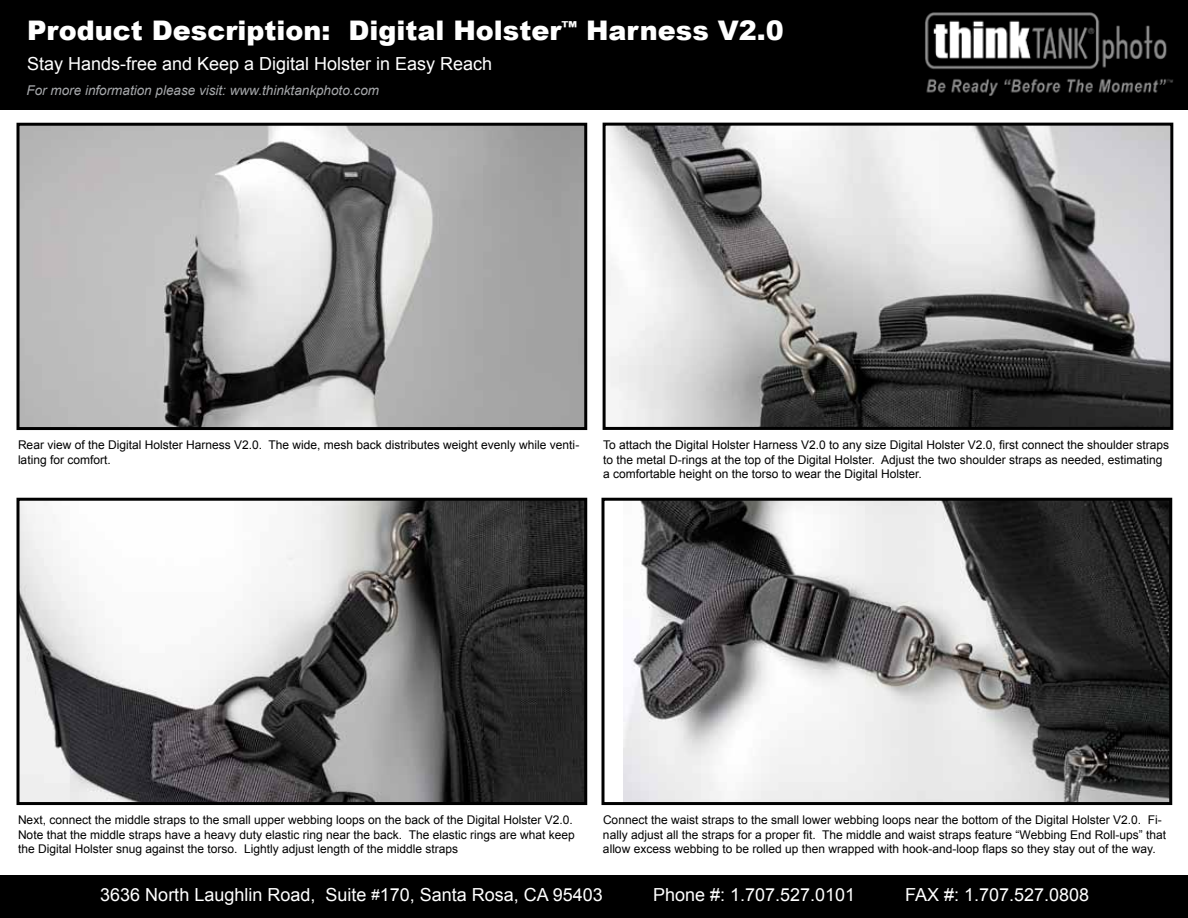
<style>
.page{position:relative;width:1188px;height:918px;background:#fff}
.page>*{position:absolute;margin:0;border:0;box-sizing:border-box;transform-origin:0 0}
.t1{font:900 27px "Arial";color:#fff}
.t2{font:18px "Arial";color:#fff}
.t3{font:italic 13.5px "Arial";color:#a7a9ac}
.t4{font:12px/14.4px "Arial";color:#000}
.s1{font-size:15px}
</style>
<div class="page">
<img style="left:20px;top:127px;width:563px;height:299px">
<div style="left:16px;top:123px;width:571px;height:307px;border:3px solid #000"></div>
<img style="left:607px;top:127px;width:562px;height:299px">
<div style="left:603px;top:123px;width:570px;height:307px;border:3px solid #000"></div>
<img style="left:20px;top:502px;width:563px;height:299px">
<div style="left:16px;top:498px;width:571px;height:307px;border:3px solid #000"></div>
<img style="left:623px;top:502px;width:545px;height:299px">
<div style="left:602px;top:498px;width:570px;height:307px;border:3px solid #000"></div>
<div style="left:0;top:876px;width:1188px;height:42px;background:#000"></div>
<div style="left:0;top:0;width:1188px;height:109px;background:#000"></div>
<h1 class="t1" style="left:27px;top:11px;width:758px">Product Description: Digital Holster<sup>™</sup> Harness V2.0</h1>
<p class="t3" style="left:27px;top:82px;width:354px">For more information please visit: www.thinktankphoto.com</p>
<h2 class="t2" style="left:27px;top:52px;width:467px">Stay Hands-free and Keep a Digital Holster in Easy Reach</h2>
<p class="t4" style="left:18px;top:438px;width:563px">Rear view of the Digital Holster Harness V2.0. The wide, mesh back distributes weight evenly while venti&shy;lating for comfort.</p>
<p class="t4" style="left:603px;top:438px;width:568px">To attach the Digital Holster Harness V2.0 to any size Digital Holster V2.0, first connect the shoulder straps to the metal D-rings at the top of the Digital Holster. Adjust the two shoulder straps as needed, estimating a comfortable height on the torso to wear the Digital Holster.</p>
<p class="t4" style="left:18px;top:813px;width:558px">Next, connect the middle straps to the small upper webbing loops on the back of the Digital Holster V2.0.<br>Note that the middle straps have a heavy duty elastic ring near the back. The elastic rings are what keep the Digital Holster snug against the torso. Lightly adjust length of the middle straps</p>
<p class="t4" style="left:603px;top:813px;width:565px">Connect the waist straps to the small lower webbing loops near the bottom of the Digital Holster V2.0. Fi&shy;nally adjust all the straps for a proper fit. The middle and waist straps feature “Webbing End Roll-ups” that allow excess webbing to be rolled up then wrapped with hook-and-loop flaps so they stay out of the way.</p>
<h2 class="t2" style="left:100px;top:883px;width:504px">3636 North Laughlin Road, Suite <span class="s1">#</span>170, Santa Rosa, CA 95403</h2>
<h2 class="t2" style="left:653px;top:883px;width:204px">Phone #: 1.707.527.0101</h2>
<h2 class="t2" style="left:905px;top:883px;width:186px">FAX #: 1.707.527.0808</h2>
</div>
